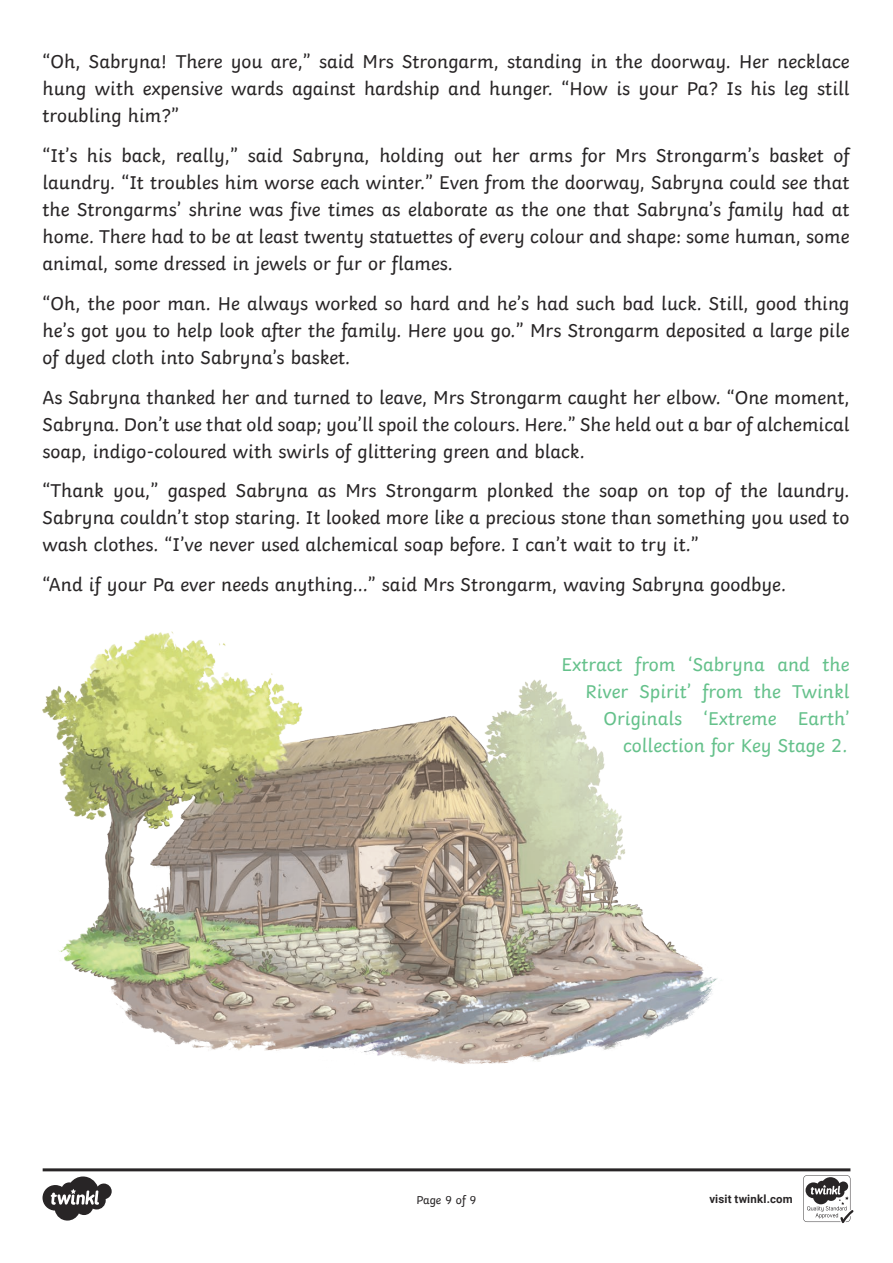
<style>
.page{position:relative;width:893px;height:1263px;background:#fff}
.page>*{position:absolute;margin:0;border:0;box-sizing:border-box;transform-origin:0 0}
.KS2_Body_Copy{font:19.5px/27px "Twinkl";color:#282526;text-align:justify}
.KS2_Body_Copy-2{font:19.5px/27px "Twinkl";color:#65c18b;text-align:right}
.t1{font:12px "Twinkl";letter-spacing:-.005em;color:#282526}
.t2{font:700 11.4px "Roboto";letter-spacing:.02em;color:#282526}
</style>
<div class="page">
<img style="left:43px;top:631px;width:675px;height:433px">
<svg style="left:43px;top:1168px;width:810px;height:55px"></svg>
<p class="KS2_Body_Copy" style="left:43px;top:46px;width:809px">“Oh, Sabryna! There you are,” said Mrs Strongarm, standing in the doorway. Her necklace hung with expensive wards against hardship and hunger. “How is your Pa? Is his leg still troubling him?”</p>
<p class="KS2_Body_Copy" style="left:43px;top:140px;width:809px">“It’s his back, really,” said Sabryna, holding out her arms for Mrs Strongarm’s basket of laundry. “It troubles him worse each winter.” Even from the doorway, Sabryna could see that the Strongarms’ shrine was five times as elaborate as the one that Sabryna’s family had at home. There had to be at least twenty statuettes of every colour and shape: some human, some animal, some dressed in jewels or fur or flames.</p>
<p class="KS2_Body_Copy" style="left:43px;top:288px;width:809px">“Oh, the poor man. He always worked so hard and he’s had such bad luck. Still, good thing he’s got you to help look after the family. Here you go.” Mrs Strongarm deposited a large pile of dyed cloth into Sabryna’s basket.</p>
<p class="KS2_Body_Copy" style="left:43px;top:382px;width:809px">As Sabryna thanked her and turned to leave, Mrs Strongarm caught her elbow. “One moment, Sabryna. Don’t use that old soap; you’ll spoil the colours. Here.” She held out a bar of alchemical soap, indigo-coloured with swirls of glittering green and black.</p>
<p class="KS2_Body_Copy" style="left:43px;top:475px;width:809px">“Thank you,” gasped Sabryna as Mrs Strongarm plonked the soap on top of the laundry.<br>Sabryna couldn’t stop staring. It looked more like a precious stone than something you used to wash clothes. “I’ve never used alchemical soap before. I can’t wait to try it.”</p>
<p class="KS2_Body_Copy" style="left:43px;top:569px;width:745px">“And if your Pa ever needs anything…” said Mrs Strongarm, waving Sabryna goodbye.</p>
<p class="KS2_Body_Copy-2" style="left:562px;top:649px;width:290px">Extract from ‘Sabryna and the<br>River Spirit’ from the Twinkl<br>Originals ‘Extreme Earth’ collection for Key Stage 2.</p>
<p class="t1" style="left:416px;top:1191px;width:62px">Page 9 of 9</p>
<p class="t2" style="left:709px;top:1191px;width:85px">visit twinkl.com</p>
</div>
